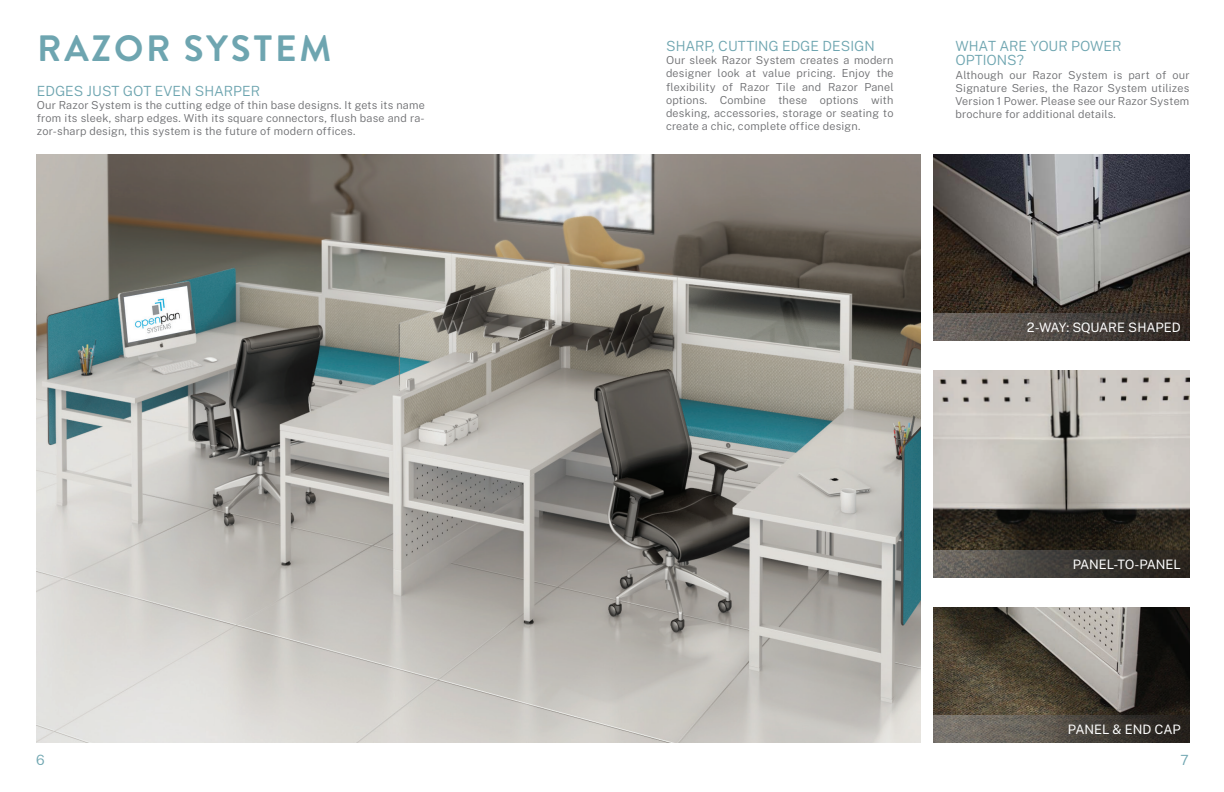
<style>
.page{position:relative;width:1224px;height:792px;background:#fff}
.page>*{position:absolute;margin:0;border:0;box-sizing:border-box;transform-origin:0 0}
.t1{font:700 36.6px "Brandon Grotesque";letter-spacing:.08em;color:#6ea5b0}
.Secondary_Title{font:300 14px/14.4px "Public Sans";color:#6ea5b0}
.t2{font:13px "Public Sans";letter-spacing:-.015em;color:#fff}
.t3{font:300 11px/13.2px "Public Sans";letter-spacing:.02em;color:#6c6d70;text-align:justify}
</style>
<div class="page">
<img style="left:36px;top:154px;width:884px;height:589px">
<img style="left:933px;top:607px;width:256px;height:108px">
<img style="left:933px;top:154px;width:256px;height:160px">
<img style="left:934px;top:371px;width:255px;height:179px">
<svg style="left:933px;top:314px;width:256px;height:27px;background:#4e4843"></svg>
<svg style="left:933px;top:550px;width:256px;height:28px;background:#45423d"></svg>
<svg style="left:933px;top:715px;width:256px;height:28px;background:#544f48"></svg>
<p class="t1" style="left:37px;top:23px;width:296px">RAZOR SYSTEM</p>
<p class="Secondary_Title" style="left:37px;top:83px;width:225px">EDGES JUST GOT EVEN SHARPER</p>
<p class="t3" style="left:37px;top:98px;width:390px">Our Razor System is the cutting edge of thin base designs. It gets its name from its sleek, sharp edges. With its square connectors, flush base and ra&shy;zor-sharp design, this system is the future of modern offices.</p>
<p class="Secondary_Title" style="left:666px;top:38px;width:210px">SHARP, CUTTING EDGE DESIGN</p>
<p class="t3" style="left:666px;top:53px;width:229px">Our sleek Razor System creates a modern designer look at value pricing. Enjoy the flexibility of Razor Tile and Razor Panel options. Combine these options with desking, accessories, storage or seating to create a chic, complete office design.</p>
<p class="Secondary_Title" style="left:955px;top:38px;width:167px">WHAT ARE YOUR POWER<br>OPTIONS?</p>
<p class="t3" style="left:955px;top:67px;width:236px">Although our Razor System is part of our Signature Series, the Razor System utilizes Version 1 Power. Please see our Razor System brochure for additional details.</p>
<p class="t2" style="left:1027px;top:318px;width:156px">2-WAY: SQUARE SHAPED</p>
<p class="t2" style="left:1073px;top:555px;width:110px">PANEL-TO-PANEL</p>
<p class="t2" style="left:1068px;top:720px;width:115px">PANEL &amp; END CAP</p>
<p class="Secondary_Title" style="left:36px;top:752px;width:10px">6</p>
<p class="Secondary_Title" style="left:1181px;top:752px;width:10px">7</p>
</div>
